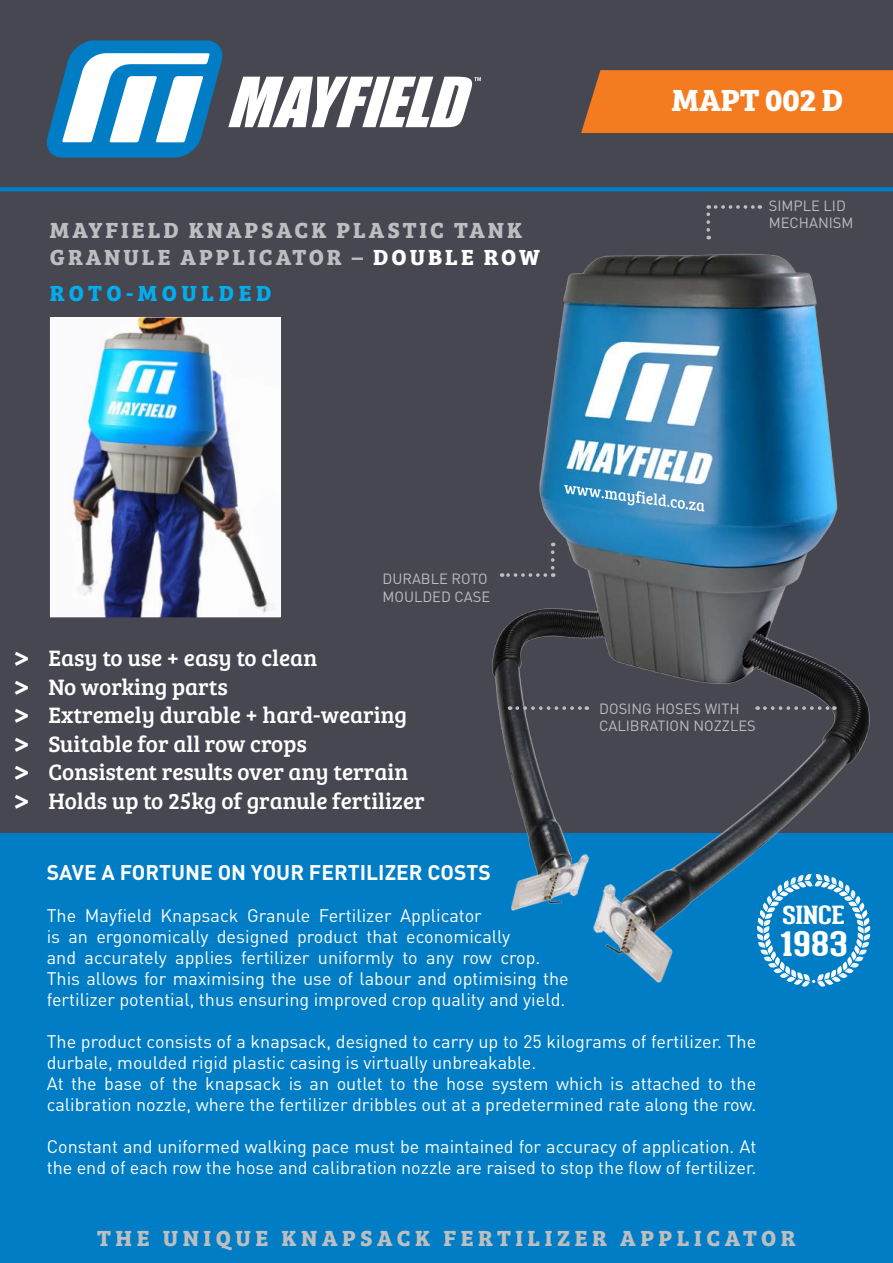
<style>
.page{position:relative;width:893px;height:1263px;background:#474751}
.page>*{position:absolute;margin:0;border:0;box-sizing:border-box;transform-origin:0 0}
.t1{font:700 32.85px "Geared Slab";color:#fff;scale:1.33 1}
.t2{font:700 31.65px "Bree Serif";color:#fff}
.t3{font:700 24.45px "Geared Slab";color:#fff;scale:1.33 1}
.t4{font:23.1px/28.5px "Bree Serif";color:#fff}
.t5{font:700 22.65px/27.2px "Bree Serif";letter-spacing:.13em;color:#bcbec0}
.t6{font:700 22.65px "Bree Serif";letter-spacing:.2em;color:#bcbec0}
.t7{font:700 22.65px "Bree Serif";letter-spacing:.2em;color:#00aeef}
.t8{font:700 21px "DIN";color:#fff}
.t9{font:18px/21px "DIN";color:#fff}
.t10{font:14.7px/17.5px "DIN";color:#bcbec0}
.s1{color:#fff}
.s2{font-size:32.1px}
</style>
<div class="page">
<div style="left:0;top:834px;width:893px;height:429px;background:#007dc5"></div>
<svg style="left:46px;top:40px;width:435px;height:118px"></svg>
<div style="left:581px;top:70px;width:312px;height:63px;background:#f47b20"></div>
<hr style="left:0;top:187px;width:893px;height:4px;background:#007dc5">
<img style="left:50px;top:317px;width:231px;height:300px">
<img style="left:464px;top:254px;width:412px;height:729px">
<svg style="left:706px;top:205px;width:54px;height:25px"></svg>
<svg style="left:551px;top:552px;width:3px;height:25px"></svg>
<svg style="left:502px;top:573px;width:43px;height:4px"></svg>
<svg style="left:765px;top:706px;width:70px;height:4px"></svg>
<svg style="left:517px;top:706px;width:70px;height:4px"></svg>
<svg style="left:757px;top:874px;width:113px;height:113px"></svg>
<svg style="left:564px;top:481px;width:140px;height:34px;background:#569bc7"></svg>
<p class="t5" style="left:50px;top:215px;width:491px">MAYFIELD KNAPSACK PLASTIC TANK<br>GRANULE APPLICATOR – <span class="s1">DOUBLE ROW</span></p>
<p class="t7" style="left:50px;top:276px;width:223px">ROTO-MOULDED</p>
<h2 class="t2" style="left:672px;top:76px;width:173px">MAPT 002 D</h2>
<p class="t10" style="left:769px;top:196px;width:86px">SIMPLE LID<br>MECHANISM</p>
<p class="t10" style="left:382px;top:570px;width:109px">DURABLE ROTO<br>MOULDED CASE</p>
<p class="t4" style="left:13px;top:643px;width:414px"><span class="s2">&gt;</span> Easy to use + easy to clean<br><span class="s2">&gt;</span> No working parts<br><span class="s2">&gt;</span> Extremely durable + hard-wearing <span class="s2">&gt;</span> Suitable for all row crops<br><span class="s2">&gt;</span> Consistent results over any terrain <span class="s2">&gt;</span> Holds up to 25kg of granule fertilizer</p>
<p class="t10" style="left:599px;top:699px;width:158px">DOSING HOSES WITH<br>CALIBRATION NOZZLES</p>
<p class="t8" style="left:47px;top:858px;width:446px">SAVE A FORTUNE ON YOUR FERTILIZER COSTS</p>
<p class="t9" style="left:47px;top:904px;width:524px">The Mayfield Knapsack Granule Fertilizer Applicator<br>is an ergonomically designed product that economically<br>and accurately applies fertilizer uniformly to any row crop.<br>This allows for maximising the use of labour and optimising the fertilizer potential, thus ensuring improved crop quality and yield.</p>
<p class="t9" style="left:47px;top:1030px;width:711px">The product consists of a knapsack, designed to carry up to 25 kilograms of fertilizer. The durbale, moulded rigid plastic casing is virtually unbreakable.<br>At the base of the knapsack is an outlet to the hose system which is attached to the calibration nozzle, where the fertilizer dribbles out at a predetermined rate along the row.</p>
<p class="t9" style="left:47px;top:1135px;width:711px">Constant and uniformed walking pace must be maintained for accuracy of application. At the end of each row the hose and calibration nozzle are raised to stop the flow of fertilizer.</p>
<h3 class="t3" style="left:782px;top:900px;width:49px">SINCE</h3>
<h1 class="t1" style="left:779px;top:923px;width:53px">1983</h1>
<p class="t6" style="left:97px;top:1220px;width:700px">THE UNIQUE KNAPSACK FERTILIZER APPLICATOR</p>
</div>
